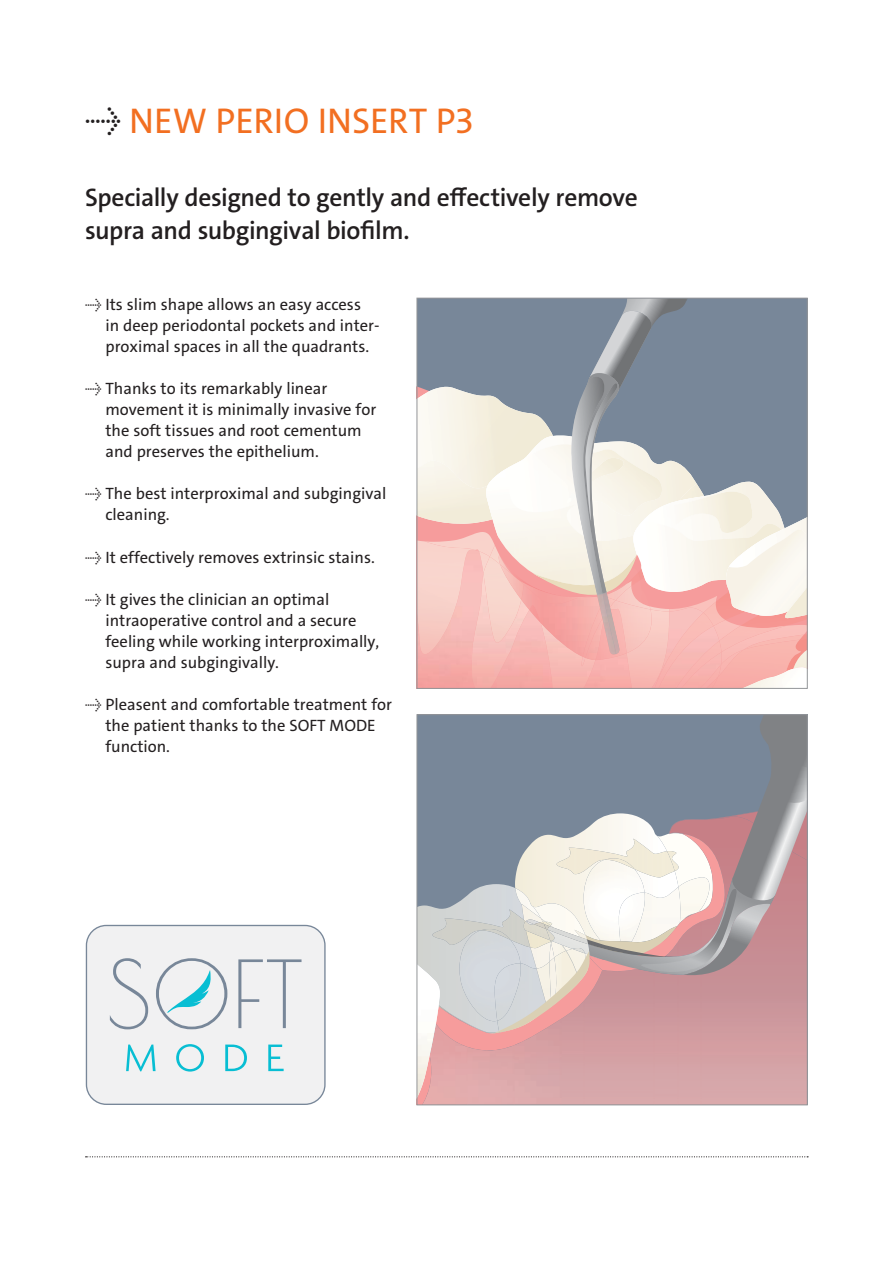
<style>
.page{position:relative;width:893px;height:1263px;background:#fff}
.page>*{position:absolute;margin:0;border:0;box-sizing:border-box;transform-origin:0 0}
.t1{font:36px "The Sans C5";color:#f26f21}
.t2{font:600 25.5px/33px "The Sans C5";letter-spacing:-.015em;color:#231f20}
.t3{font:16.5px/21px "The Sans C5";color:#231f20}
.s1{color:#231f20}
</style>
<div class="page">
<svg style="left:86px;top:1156px;width:722px;height:1px"></svg>
<svg style="left:419px;top:300px;width:387px;height:387px;background:#c7b9bb"></svg>
<img style="left:587px;top:584px;width:39px;height:13px">
<img style="left:602px;top:593px;width:17px;height:61px">
<img style="left:597px;top:594px;width:19px;height:61px">
<div style="left:417px;top:298px;width:391px;height:391px;border:1px solid #939598"></div>
<svg style="left:419px;top:716px;width:387px;height:387px;background:#b8a8ae"></svg>
<div style="left:417px;top:714px;width:391px;height:391px;border:1px solid #939598"></div>
<div style="left:86px;top:925px;width:239px;height:179px;background:#f1f1f2;border-radius:20px"></div>
<div style="left:86px;top:925px;width:240px;height:180px;border:1px solid #788799;border-radius:20px"></div>
<svg style="left:126px;top:1045px;width:30px;height:26px"></svg>
<svg style="left:176px;top:1044px;width:28px;height:28px"></svg>
<svg style="left:225px;top:1045px;width:22px;height:26px"></svg>
<svg style="left:268px;top:1045px;width:16px;height:26px"></svg>
<svg style="left:110px;top:958px;width:38px;height:71px"></svg>
<svg style="left:238px;top:959px;width:63px;height:69px"></svg>
<svg style="left:156px;top:958px;width:71px;height:71px"></svg>
<h1 class="t1" style="left:85px;top:106px;width:391px"><span class="s1">→</span> NEW PERIO INSERT P3</h1>
<h2 class="t2" style="left:85px;top:183px;width:554px">Specially designed to gently and effectively remove supra and subgingival biofilm.</h2>
<p class="t3" style="left:105px;top:295px;width:275px;text-indent:-20px">→ Its slim shape allows an easy access<br>in deep periodontal pockets and inter&shy;proximal spaces in all the quadrants.</p>
<p class="t3" style="left:105px;top:379px;width:272px;text-indent:-20px">→ Thanks to its remarkably linear movement it is minimally invasive for the soft tissues and root cementum and preserves the epithelium.</p>
<p class="t3" style="left:105px;top:485px;width:282px;text-indent:-20px">→ The best interproximal and subgingival cleaning.</p>
<p class="t3" style="left:85px;top:548px;width:291px">→ It effectively removes extrinsic stains.</p>
<p class="t3" style="left:105px;top:590px;width:275px;text-indent:-20px">→ It gives the clinician an optimal intraoperative control and a secure feeling while working interproximally, supra and subgingivally.</p>
<p class="t3" style="left:105px;top:695px;width:288px;text-indent:-20px">→ Pleasent and comfortable treatment for the patient thanks to the SOFT MODE function.</p>
</div>
